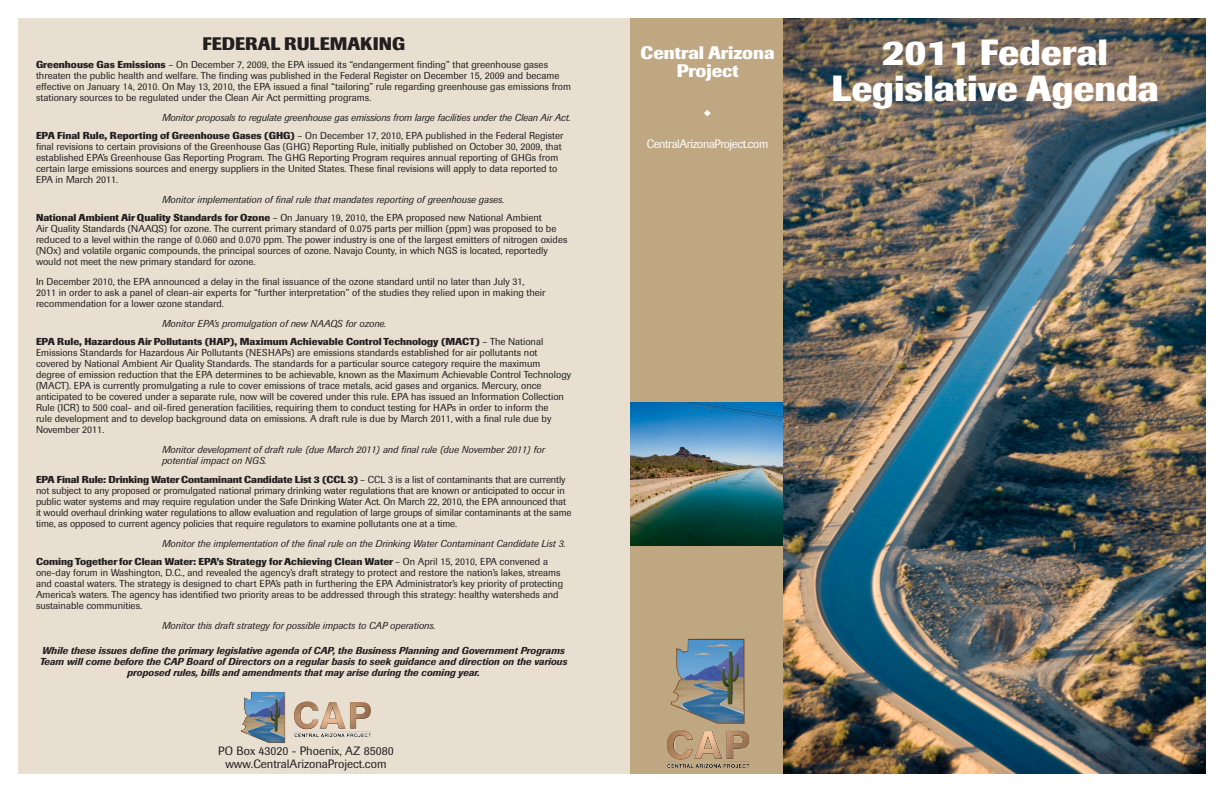
<style>
.page{position:relative;width:1224px;height:792px;background:#fff}
.page>*{position:absolute;margin:0;border:0;box-sizing:border-box;transform-origin:0 0}
.t1{font:700 36px/36px "Imago";color:#fff;text-align:center}
.t2{font:700 18px/18px "Imago";color:#fff;text-align:center}
.Subhead{font:700 18px "Imago";color:#231f20}
.t3{font:12.1px "Imago";letter-spacing:-.03em;color:#fff}
.t4{font:12px "Imago";color:#231f20}
.BodyCopy{font:10px/11px "Imago";color:#231f20}
.StaffRec{font:italic 10px/11px "Imago";color:#231f20}
.BodyCopy-2{font:italic 500 10px/11px "Imago";color:#231f20;text-align:center}
.s1{font-weight:700}
</style>
<div class="page">
<div style="left:18px;top:18px;width:1188px;height:756px;background:#e9dfd0"></div>
<div style="left:630px;top:18px;width:155px;height:756px;background:#bfa781"></div>
<img style="left:630px;top:402px;width:153px;height:143px">
<img style="left:673px;top:648px;width:14px;height:52px">
<img style="left:783px;top:18px;width:423px;height:756px">
<img style="left:241px;top:692px;width:64px;height:51px">
<p class="Subhead" style="left:202px;top:32px;width:204px">FEDERAL RULEMAKING</p>
<p class="BodyCopy" style="left:36px;top:59px;width:537px"><span class="s1">Greenhouse Gas Emissions</span> – On December 7, 2009, the EPA issued its “endangerment finding” that greenhouse gases threaten the public health and welfare. The finding was published in the Federal Register on December 15, 2009 and became effective on January 14, 2010. On May 13, 2010, the EPA issued a final “tailoring” rule regarding greenhouse gas emissions from stationary sources to be regulated under the Clean Air Act permitting programs.</p>
<p class="StaffRec" style="left:162px;top:112px;width:410px">Monitor proposals to regulate greenhouse gas emissions from large facilities under the Clean Air Act.</p>
<p class="BodyCopy" style="left:36px;top:130px;width:529px"><span class="s1">EPA Final Rule, Reporting of Greenhouse Gases (GHG)</span> – On December 17, 2010, EPA published in the Federal Register final revisions to certain provisions of the Greenhouse Gas (GHG) Reporting Rule, initially published on October 30, 2009, that established EPA’s Greenhouse Gas Reporting Program. The GHG Reporting Program requires annual reporting of GHGs from certain large emissions sources and energy suppliers in the United States. These final revisions will apply to data reported to EPA in March 2011.</p>
<p class="StaffRec" style="left:162px;top:194px;width:344px">Monitor implementation of final rule that mandates reporting of greenhouse gases.</p>
<p class="BodyCopy" style="left:36px;top:212px;width:533px"><span class="s1">National Ambient Air Quality Standards for Ozone</span> – On January 19, 2010, the EPA proposed new National Ambient<br>Air Quality Standards (NAAQS) for ozone. The current primary standard of 0.075 parts per million (ppm) was proposed to be reduced to a level within the range of 0.060 and 0.070 ppm. The power industry is one of the largest emitters of nitrogen oxides (NOx) and volatile organic compounds, the principal sources of ozone. Navajo County, in which NGS is located, reportedly would not meet the new primary standard for ozone.</p>
<p class="BodyCopy" style="left:36px;top:276px;width:511px">In December 2010, the EPA announced a delay in the final issuance of the ozone standard until no later than July 31,<br>2011 in order to ask a panel of clean-air experts for “further interpretation” of the studies they relied upon in making their recommendation for a lower ozone standard.</p>
<p class="StaffRec" style="left:162px;top:318px;width:226px">Monitor EPA’s promulgation of new NAAQS for ozone.</p>
<p class="BodyCopy" style="left:36px;top:336px;width:537px"><span class="s1">EPA Rule, Hazardous Air Pollutants (HAP), Maximum Achievable Control Technology (MACT)</span> – The National Emissions Standards for Hazardous Air Pollutants (NESHAPs) are emissions standards established for air pollutants not covered by National Ambient Air Quality Standards. The standards for a particular source category require the maximum degree of emission reduction that the EPA determines to be achievable, known as the Maximum Achievable Control Technology (MACT). EPA is currently promulgating a rule to cover emissions of trace metals, acid gases and organics. Mercury, once anticipated to be covered under a separate rule, now will be covered under this rule. EPA has issued an Information Collection Rule (ICR) to 500 coal- and oil-fired generation facilities, requiring them to conduct testing for HAPs in order to inform the<br>rule development and to develop background data on emissions. A draft rule is due by March 2011, with a final rule due by November 2011.</p>
<p class="StaffRec" style="left:162px;top:444px;width:384px">Monitor development of draft rule (due March 2011) and final rule (due November 2011) for potential impact on NGS.</p>
<p class="BodyCopy" style="left:36px;top:474px;width:537px"><span class="s1">EPA Final Rule: Drinking Water Contaminant Candidate List 3 (CCL 3)</span> – CCL 3 is a list of contaminants that are currently not subject to any proposed or promulgated national primary drinking water regulations that are known or anticipated to occur in public water systems and may require regulation under the Safe Drinking Water Act. On March 22, 2010, the EPA announced that it would overhaul drinking water regulations to allow evaluation and regulation of large groups of similar contaminants at the same time, as opposed to current agency policies that require regulators to examine pollutants one at a time.</p>
<p class="StaffRec" style="left:162px;top:538px;width:405px">Monitor the implementation of the final rule on the Drinking Water Contaminant Candidate List 3.</p>
<p class="BodyCopy" style="left:36px;top:556px;width:529px"><span class="s1">Coming Together for Clean Water: EPA’s Strategy for Achieving Clean Water</span> – On April 15, 2010, EPA convened a one-day forum in Washington, D.C., and revealed the agency’s draft strategy to protect and restore the nation’s lakes, streams and coastal waters. The strategy is designed to chart EPA’s path in furthering the EPA Administrator’s key priority of protecting America’s waters. The agency has identified two priority areas to be addressed through this strategy: healthy watersheds and sustainable communities.</p>
<p class="StaffRec" style="left:162px;top:620px;width:275px">Monitor this draft strategy for possible impacts to CAP operations.</p>
<p class="BodyCopy-2" style="left:40px;top:645px;width:529px">While these issues define the primary legislative agenda of CAP, the Business Planning and Government Programs<br>Team will come before the CAP Board of Directors on a regular basis to seek guidance and direction on the various proposed rules, bills and amendments that may arise during the coming year.</p>
<p class="t4" style="left:218px;top:744px;width:177px">PO Box 43020 - Phoenix, AZ 85080</p>
<p class="t4" style="left:225px;top:757px;width:163px">www.CentralArizonaProject.com</p>
<p class="t2" style="left:641px;top:43px;width:135px">Central Arizona<br>Project</p>
<p class="t3" style="left:647px;top:136px;width:123px">CentralArizonaProject.com</p>
<p class="t1" style="left:831px;top:34px;width:329px">2011 Federal<br>Legislative Agenda</p>
</div>
